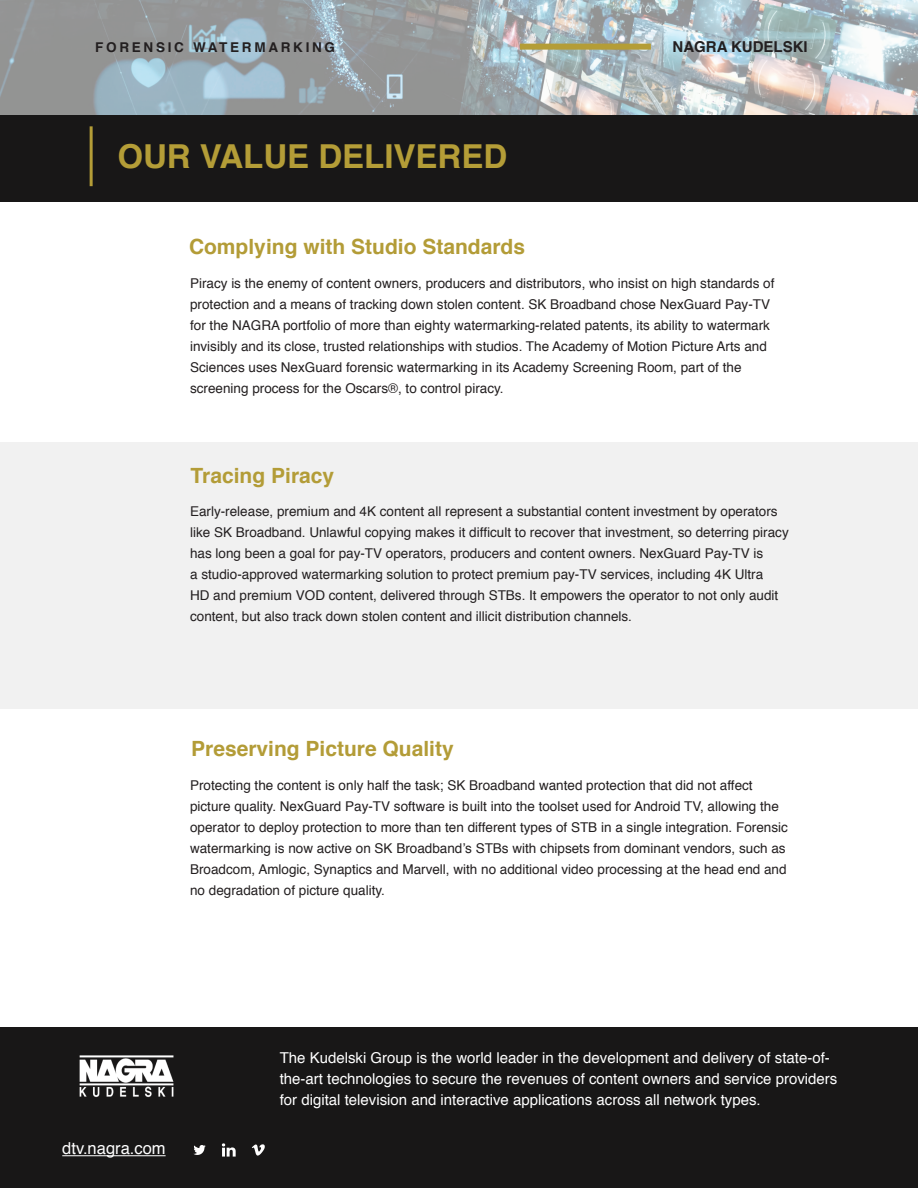
<style>
.page{position:relative;width:918px;height:1188px;background:#fff}
.page>*{position:absolute;margin:0;border:0;box-sizing:border-box;transform-origin:0 0}
.t1{font:700 33px "Helvetica";color:#b49d37}
.t2{font:700 21px "Helvetica";color:#b39c37}
.t3{font:16.5px "Helvetica";color:#fff}
.t4{font:15px/21px "Helvetica";color:#fff}
.t5{font:700 15px "Helvetica";color:#231f20}
.t6{font:13.5px/21px "Helvetica";color:#231f20}
.t7{font:700 13.5px "Helvetica";letter-spacing:.2em;color:#231f20}
</style>
<div class="page">
<img style="left:0;top:0;width:918px;height:116px">
<div style="left:0;top:116px;width:918px;height:86px;background:#181717"></div>
<div style="left:520px;top:44px;width:131px;height:6px;background:#b49d37"></div>
<div style="left:0;top:1027px;width:918px;height:161px;background:#181717"></div>
<svg style="left:193px;top:1145px;width:13px;height:10px"></svg>
<svg style="left:222px;top:1143px;width:14px;height:14px"></svg>
<svg style="left:252px;top:1144px;width:13px;height:12px"></svg>
<hr style="left:90px;top:126px;width:3px;height:60px;background:#b49d37">
<div style="left:0;top:442px;width:918px;height:266px;background:#f1f1f1"></div>
<img style="left:79px;top:1055px;width:95px;height:43px">
<hr style="left:62px;top:1155px;width:104px;height:1px;background:#fff">
<p class="t7" style="left:95px;top:36px;width:241px">FORENSIC WATERMARKING</p>
<p class="t5" style="left:673px;top:34px;width:137px">NAGRA KUDELSKI</p>
<h1 class="t1" style="left:117px;top:129px;width:391px">OUR VALUE DELIVERED</h1>
<h2 class="t2" style="left:189px;top:230px;width:338px">Complying with Studio Standards</h2>
<p class="t6" style="left:190px;top:273px;width:586px">Piracy is the enemy of content owners, producers and distributors, who insist on high standards of protection and a means of tracking down stolen content. SK Broadband chose NexGuard Pay-TV for the NAGRA portfolio of more than eighty watermarking-related patents, its ability to watermark invisibly and its close, trusted relationships with studios. The Academy of Motion Picture Arts and Sciences uses NexGuard forensic watermarking in its Academy Screening Room, part of the screening process for the Oscars®, to control piracy.</p>
<h2 class="t2" style="left:191px;top:459px;width:145px">Tracing Piracy</h2>
<p class="t6" style="left:190px;top:501px;width:600px">Early-release, premium and 4K content all represent a substantial content investment by operators like SK Broadband. Unlawful copying makes it difficult to recover that investment, so deterring piracy has long been a goal for pay-TV operators, producers and content owners. NexGuard Pay-TV is<br>a studio-approved watermarking solution to protect premium pay-TV services, including 4K Ultra<br>HD and premium VOD content, delivered through STBs. It empowers the operator to not only audit content, but also track down stolen content and illicit distribution channels.</p>
<h2 class="t2" style="left:191px;top:731px;width:264px">Preserving Picture Quality</h2>
<p class="t6" style="left:190px;top:775px;width:599px">Protecting the content is only half the task; SK Broadband wanted protection that did not affect picture quality. NexGuard Pay-TV software is built into the toolset used for Android TV, allowing the operator to deploy protection to more than ten different types of STB in a single integration. Forensic watermarking is now active on SK Broadband’s STBs with chipsets from dominant vendors, such as Broadcom, Amlogic, Synaptics and Marvell, with no additional video processing at the head end and no degradation of picture quality.</p>
<p class="t3" style="left:62px;top:1135px;width:105px">dtv.nagra.com</p>
<p class="t4" style="left:280px;top:1048px;width:559px">The Kudelski Group is the world leader in the development and delivery of state-of&shy;the-art technologies to secure the revenues of content owners and service providers for digital television and interactive applications across all network types.</p>
</div>
